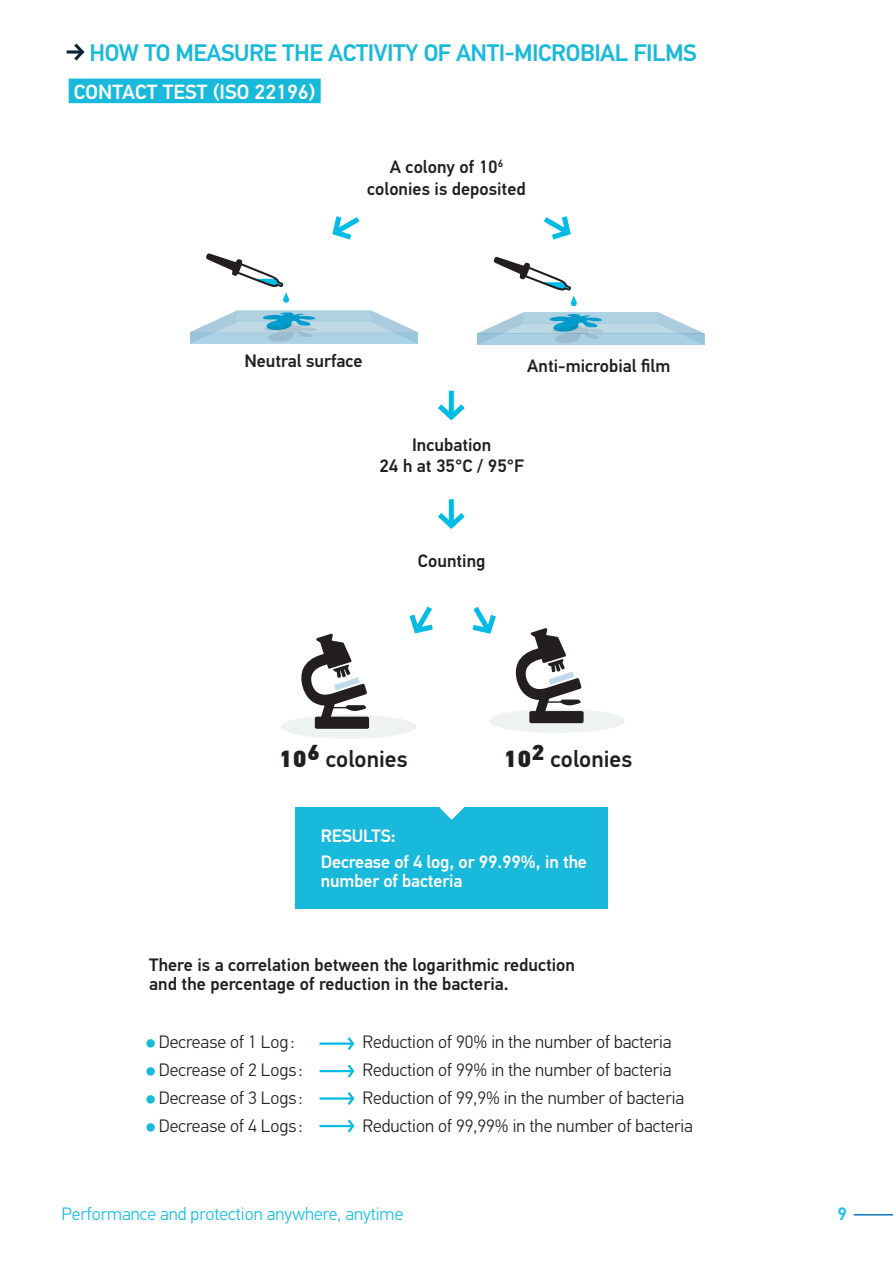
<style>
.page{position:relative;width:893px;height:1263px;background:#fff}
.page>*{position:absolute;margin:0;border:0;box-sizing:border-box;transform-origin:0 0}
.t1{font:500 24px "PF Din Text Pro";letter-spacing:-.02em;color:#18b9da}
.t2{font:500 23.4px "PF Din Text Pro";color:#231f20}
.t3{font:500 20.55px "PF Din Text Pro";color:#fff}
.t4{font:300 18px "PF Din Text Pro";color:#231f20}
.t5{font:500 18px/19.5px "PF Din Text Pro";color:#231f20}
.t6{font:500 18px/25.5px "PF Din Text Pro";letter-spacing:-.01em;color:#fff}
.t7{font:300 18px "PF Din Text Pro";color:#16bfe8}
.t8{font:500 18px "PF Din Text Pro";color:#16bfe8}
.s1{font-weight:900}
</style>
<div class="page">
<svg style="left:206px;top:253px;width:83px;height:50px"></svg>
<svg style="left:493px;top:257px;width:84px;height:49px"></svg>
<svg style="left:332px;top:216px;width:28px;height:24px"></svg>
<svg style="left:543px;top:216px;width:28px;height:24px"></svg>
<svg style="left:472px;top:606px;width:24px;height:28px"></svg>
<div style="left:449px;top:391px;width:5px;height:27px;background:#02bce5"></div>
<svg style="left:438px;top:399px;width:27px;height:22px"></svg>
<div style="left:449px;top:499px;width:5px;height:28px;background:#02bce5"></div>
<svg style="left:438px;top:508px;width:27px;height:21px"></svg>
<svg style="left:409px;top:606px;width:24px;height:28px"></svg>
<svg style="left:190px;top:310px;width:228px;height:33px;background:#aed3e3"></svg>
<svg style="left:477px;top:312px;width:227px;height:33px;background:#acd2e3"></svg>
<div style="left:69px;top:79px;width:252px;height:24px;background:#18b9da"></div>
<div style="left:280px;top:714px;width:136px;height:25px;background:#eff2f3;border-radius:50%"></div>
<svg style="left:301px;top:633px;width:68px;height:96px"></svg>
<div style="left:147px;top:1040px;width:7px;height:7px;background:#18b9da;border-radius:50%"></div>
<div style="left:146px;top:1039px;width:9px;height:8px;border:2px solid #18b9da;border-radius:50%"></div>
<div style="left:147px;top:1068px;width:7px;height:7px;background:#18b9da;border-radius:50%"></div>
<div style="left:146px;top:1067px;width:9px;height:8px;border:2px solid #18b9da;border-radius:50%"></div>
<div style="left:147px;top:1096px;width:7px;height:7px;background:#18b9da;border-radius:50%"></div>
<div style="left:146px;top:1095px;width:9px;height:8px;border:2px solid #18b9da;border-radius:50%"></div>
<div style="left:147px;top:1124px;width:7px;height:7px;background:#18b9da;border-radius:50%"></div>
<div style="left:146px;top:1123px;width:9px;height:8px;border:2px solid #18b9da;border-radius:50%"></div>
<hr style="left:319px;top:1042px;width:34px;height:3px;background:#02bce5">
<svg style="left:345px;top:1037px;width:10px;height:13px"></svg>
<hr style="left:320px;top:1097px;width:33px;height:3px;background:#02bce5">
<svg style="left:345px;top:1092px;width:10px;height:13px"></svg>
<hr style="left:320px;top:1070px;width:33px;height:2px;background:#02bce5">
<svg style="left:345px;top:1064px;width:10px;height:14px"></svg>
<hr style="left:320px;top:1125px;width:33px;height:2px;background:#02bce5">
<svg style="left:345px;top:1119px;width:10px;height:14px"></svg>
<div style="left:295px;top:807px;width:313px;height:101px;background:#18b9da"></div>
<svg style="left:439px;top:807px;width:25px;height:13px"></svg>
<svg style="left:67px;top:50px;width:4px;height:4px"></svg>
<svg style="left:71px;top:43px;width:14px;height:18px"></svg>
<div style="left:489px;top:709px;width:136px;height:24px;background:#eff2f3;border-radius:50%"></div>
<svg style="left:515px;top:628px;width:69px;height:95px"></svg>
<hr style="left:854px;top:1214px;width:39px;height:1px;background:#1074bc">
<p class="t1" style="left:90px;top:38px;width:609px">HOW TO MEASURE THE ACTIVITY OF ANTI-MICROBIAL FILMS</p>
<p class="t3" style="left:74px;top:80px;width:243px">CONTACT TEST (ISO 22196)</p>
<p class="t5" style="left:390px;top:157px;width:115px">A colony of 10<sup>6</sup></p>
<p class="t5" style="left:367px;top:179px;width:160px">colonies is deposited</p>
<p class="t5" style="left:244px;top:351px;width:120px">Neutral surface</p>
<p class="t5" style="left:527px;top:356px;width:145px">Anti-microbial film</p>
<p class="t5" style="left:412px;top:435px;width:81px">Incubation</p>
<p class="t5" style="left:379px;top:457px;width:146px">24 h at 35°C / 95°F</p>
<p class="t5" style="left:418px;top:551px;width:69px">Counting</p>
<p class="t2" style="left:278px;top:745px;width:131px"><span class="s1">10</span><sup>6</sup> colonies</p>
<p class="t2" style="left:503px;top:745px;width:131px"><span class="s1">10</span><sup>2</sup> colonies</p>
<p class="t6" style="left:321px;top:823px;width:268px">RESULTS:<br>Decrease of 4 log, or 99.99%, in the</p>
<p class="t6" style="left:321px;top:868px;width:143px">number of bacteria</p>
<p class="t5" style="left:149px;top:955px;width:427px">There is a correlation between the logarithmic reduction and the percentage of reduction in the bacteria.</p>
<p class="t4" style="left:159px;top:1031px;width:137px">Decrease of 1 Log:</p>
<p class="t4" style="left:362px;top:1031px;width:311px">Reduction of 90% in the number of bacteria</p>
<p class="t4" style="left:159px;top:1059px;width:145px">Decrease of 2 Logs :</p>
<p class="t4" style="left:362px;top:1059px;width:311px">Reduction of 99% in the number of bacteria</p>
<p class="t4" style="left:159px;top:1087px;width:145px">Decrease of 3 Logs :</p>
<p class="t4" style="left:362px;top:1087px;width:323px">Reduction of 99,9% in the number of bacteria</p>
<p class="t4" style="left:159px;top:1115px;width:145px">Decrease of 4 Logs :</p>
<p class="t4" style="left:362px;top:1115px;width:332px">Reduction of 99,99% in the number of bacteria</p>
<p class="t7" style="left:62px;top:1204px;width:343px">Performance and protection anywhere, anytime</p>
<p class="t8" style="left:837px;top:1203px;width:11px">9</p>
</div>
